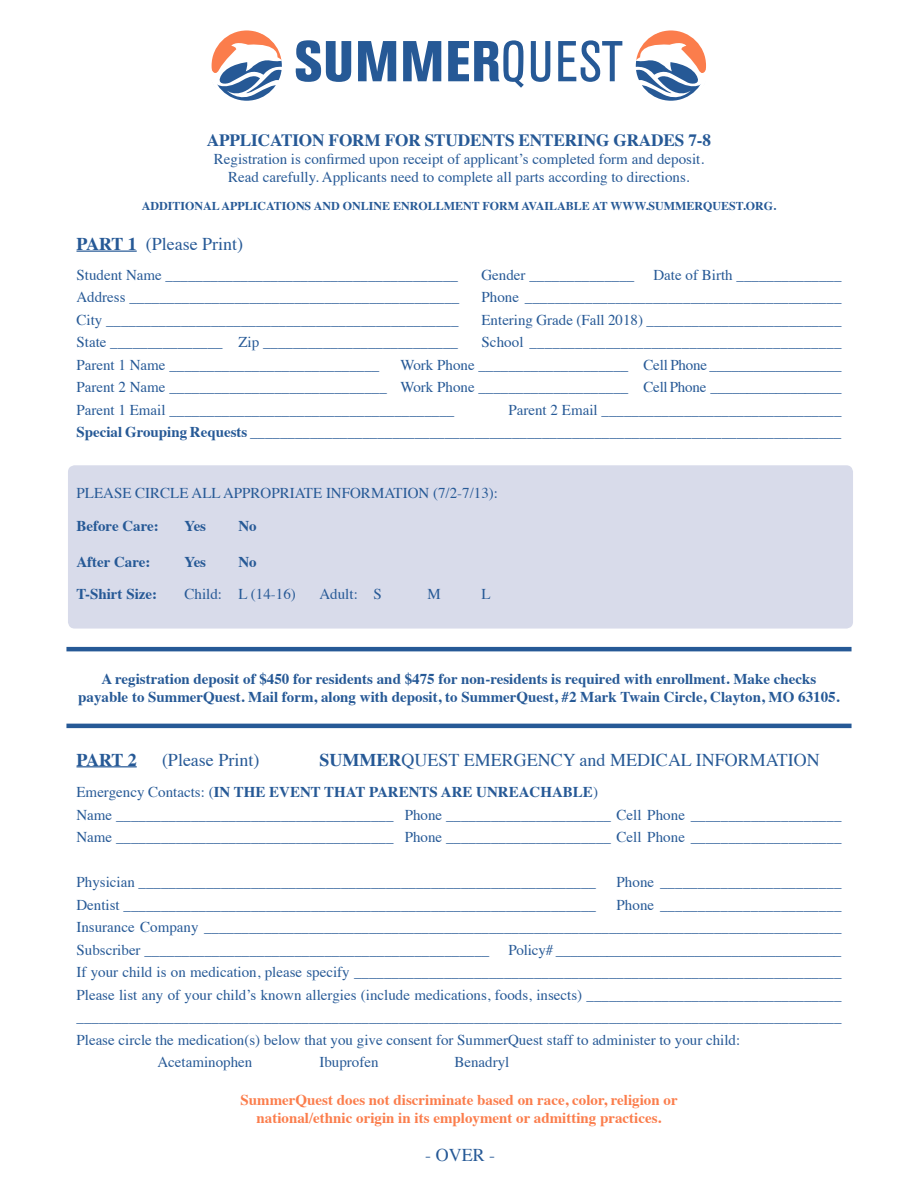
<style>
.page{position:relative;width:918px;height:1188px;background:#fff}
.page>*{position:absolute;margin:0;border:0;box-sizing:border-box;transform-origin:0 0}
.t1{font:800 condensed 57px "Akzidenz Grotesk BE";letter-spacing:.02em;color:#265996}
.Heading_1{font:18px "Times";color:#265996}
.t2{font:700 18px "Times";color:#265996}
.Heading_3{font:700 17.25px "Times";letter-spacing:-.01em;color:#265996}
.t3{font:15px/22.5px "Times";color:#265996}
.t4{font:700 15px/18px "Times";color:#265996;text-align:center}
.t5{font:700 15px "Times";color:#fb7d4c}
.t6{font:700 12px "Times";color:#265996}
.s1{font-weight:400}
.s2{font-weight:700}
</style>
<div class="page">
<div style="left:68px;top:465px;width:785px;height:164px;background:#d8dbea;border-radius:7px"></div>
<hr style="left:76px;top:251px;width:61px;height:1px;background:#265996">
<hr style="left:76px;top:766px;width:61px;height:1px;background:#265996">
<hr style="left:66px;top:647px;width:786px;height:4px;background:#265996">
<hr style="left:66px;top:724px;width:786px;height:4px;background:#265996">
<svg style="left:211px;top:30px;width:71px;height:71px"></svg>
<svg style="left:635px;top:30px;width:71px;height:71px"></svg>
<p class="t1" style="left:295px;top:28px;width:330px">SUMMER<span class="s1">QUEST</span></p>
<p class="Heading_3" style="left:207px;top:123px;width:506px">APPLICATION FORM FOR STUDENTS ENTERING GRADES 7-8</p>
<p class="t3" style="left:214px;top:146px;width:492px">Registration is confirmed upon receipt of applicant’s completed form and deposit.</p>
<p class="t3" style="left:228px;top:164px;width:463px">Read carefully. Applicants need to complete all parts according to directions.</p>
<p class="t6" style="left:142px;top:195px;width:636px">ADDITIONAL APPLICATIONS AND ONLINE ENROLLMENT FORM AVAILABLE AT WWW.SUMMERQUEST.ORG.</p>
<p class="Heading_1" style="left:76px;top:227px;width:168px"><span class="s2">PART 1</span> (Please Print)</p>
<p class="t3" style="left:76px;top:262px;width:383px">Student Name _______________________________________</p>
<p class="t3" style="left:482px;top:262px;width:154px">Gender ______________</p>
<p class="t3" style="left:653px;top:262px;width:190px">Date of Birth ______________</p>
<p class="t3" style="left:76px;top:285px;width:384px">Address ____________________________________________</p>
<p class="t3" style="left:482px;top:285px;width:361px">Phone __________________________________________</p>
<p class="t3" style="left:76px;top:307px;width:384px">City _______________________________________________</p>
<p class="t3" style="left:482px;top:307px;width:361px">Entering Grade (Fall 2018) __________________________</p>
<p class="t3" style="left:76px;top:330px;width:383px">State _______________ Zip __________________________</p>
<p class="t3" style="left:482px;top:330px;width:361px">School _________________________________________</p>
<p class="t3" style="left:76px;top:352px;width:304px">Parent 1 Name ____________________________</p>
<p class="t3" style="left:400px;top:352px;width:442px">Work Phone ____________________ Cell Phone __________________</p>
<p class="t3" style="left:76px;top:375px;width:766px">Parent 2 Name _____________________________ Work Phone ____________________ Cell Phone __________________</p>
<p class="t3" style="left:76px;top:397px;width:379px">Parent 1 Email ______________________________________</p>
<p class="t3" style="left:508px;top:397px;width:334px">Parent 2 Email ________________________________</p>
<p class="t3" style="left:76px;top:420px;width:766px"><span class="s2">Special Grouping Requests</span> _______________________________________________________________________________</p>
<p class="t3" style="left:76px;top:481px;width:423px">PLEASE CIRCLE ALL APPROPRIATE INFORMATION (7/2-7/13):</p>
<p class="t4" style="left:76px;top:515px;width:84px">Before Care:</p>
<p class="t4" style="left:184px;top:515px;width:23px">Yes</p>
<p class="t4" style="left:238px;top:515px;width:20px">No</p>
<p class="t4" style="left:76px;top:551px;width:76px">After Care:</p>
<p class="t4" style="left:185px;top:551px;width:23px">Yes</p>
<p class="t4" style="left:238px;top:551px;width:20px">No</p>
<p class="t4" style="left:76px;top:583px;width:82px">T-Shirt Size:</p>
<p class="t3" style="left:184px;top:582px;width:113px">Child: L (14-16)</p>
<p class="t3" style="left:319px;top:582px;width:64px">Adult: S</p>
<p class="t3" style="left:427px;top:582px;width:15px">M</p>
<p class="t3" style="left:481px;top:582px;width:11px">L</p>
<p class="t4" style="left:78px;top:668px;width:763px">A registration deposit of $450 for residents and $475 for non-residents is required with enrollment. Make checks payable to SummerQuest. Mail form, along with deposit, to SummerQuest, #2 Mark Twain Circle, Clayton, MO 63105.</p>
<p class="t2" style="left:76px;top:742px;width:62px">PART 2</p>
<p class="Heading_1" style="left:162px;top:743px;width:99px">(Please Print)</p>
<p class="Heading_1" style="left:320px;top:743px;width:502px"><span class="s2">SUMMER</span>QUEST EMERGENCY and MEDICAL INFORMATION</p>
<p class="t4" style="left:76px;top:781px;width:523px"><span class="s1">Emergency Contacts: (</span>IN THE EVENT THAT PARENTS ARE UNREACHABLE<span class="s1">)</span></p>
<p class="t3" style="left:76px;top:802px;width:766px">Name _____________________________________ Phone ______________________ Cell Phone ____________________</p>
<p class="t3" style="left:76px;top:825px;width:766px">Name _____________________________________ Phone ______________________ Cell Phone ____________________</p>
<p class="t3" style="left:76px;top:870px;width:521px">Physician _____________________________________________________________</p>
<p class="t3" style="left:616px;top:870px;width:226px">Phone ________________________</p>
<p class="t3" style="left:76px;top:892px;width:521px">Dentist _______________________________________________________________</p>
<p class="t3" style="left:616px;top:892px;width:226px">Phone ________________________</p>
<p class="t3" style="left:76px;top:915px;width:766px">Insurance Company _____________________________________________________________________________________</p>
<p class="t3" style="left:76px;top:937px;width:414px">Subscriber ______________________________________________</p>
<p class="t3" style="left:508px;top:937px;width:334px">Policy# _______________________________________</p>
<p class="t3" style="left:76px;top:960px;width:766px">If your child is on medication, please specify _________________________________________________________________</p>
<p class="t3" style="left:76px;top:982px;width:766px">Please list any of your child’s known allergies (include medications, foods, insects) __________________________________ ______________________________________________________________________________________________________</p>
<p class="t3" style="left:76px;top:1027px;width:665px">Please circle the medication(s) below that you give consent for SummerQuest staff to administer to your child:</p>
<p class="t3" style="left:158px;top:1050px;width:96px">Acetaminophen</p>
<p class="t3" style="left:320px;top:1050px;width:61px">Ibuprofen</p>
<p class="t3" style="left:454px;top:1050px;width:56px">Benadryl</p>
<p class="t5" style="left:241px;top:1086px;width:439px">SummerQuest does not discriminate based on race, color, religion or</p>
<p class="t5" style="left:257px;top:1104px;width:406px">national/ethnic origin in its employment or admitting practices.</p>
<p class="Heading_1" style="left:425px;top:1138px;width:71px">- OVER -</p>
</div>
